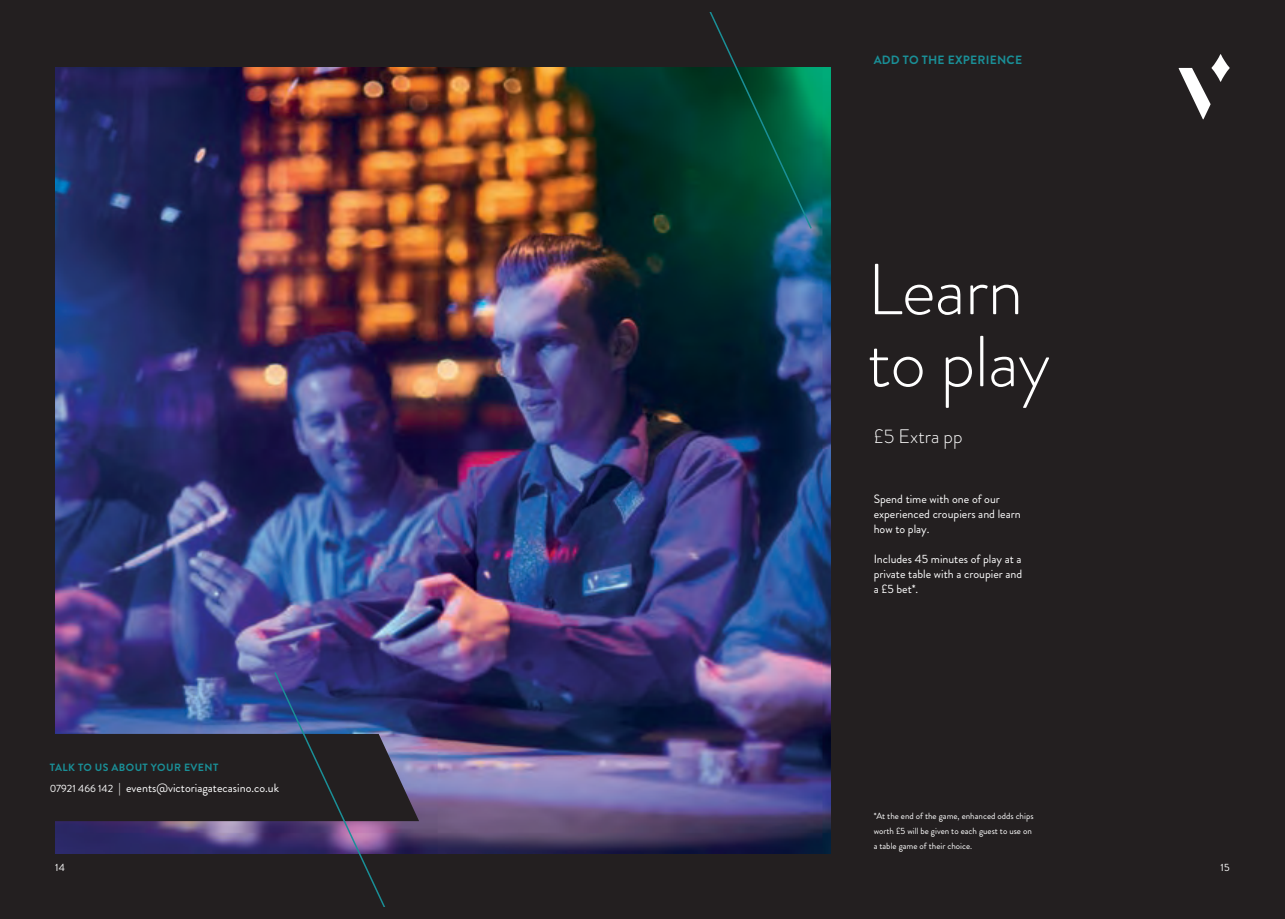
<style>
.page{position:relative;width:1285px;height:919px;background:#fff}
.page>*{position:absolute;margin:0;border:0;box-sizing:border-box;transform-origin:0 0}
.t1{font:300 72px/72px "Brandon Grotesque";letter-spacing:-.01em;color:#fff}
.t2{font:300 19.5px "Brandon Grotesque";color:#fff}
.t3{font:12px/15px "Brandon Grotesque";color:#fff}
.t4{font:700 12px "Brandon Grotesque";letter-spacing:.02em;color:#1a8f97}
.t5{font:700 10.5px "Brandon Grotesque";letter-spacing:.04em;color:#1a8f97}
.t6{font:10.5px "Brandon Grotesque";color:#fff}
.t7{font:9px/15px "Brandon Grotesque";color:#fff}
.s1{font-size:10.5px}
</style>
<div class="page">
<div style="left:0;top:0;width:1284px;height:918px;background:#231f20"></div>
<img style="left:55px;top:67px;width:775px;height:786px">
<svg style="left:629px;top:13px;width:184px;height:217px"></svg>
<svg style="left:1178px;top:54px;width:51px;height:65px"></svg>
<svg style="left:55px;top:733px;width:218px;height:88px"></svg>
<img style="left:273px;top:670px;width:256px;height:236px">
<p class="t4" style="left:873px;top:51px;width:150px">ADD TO THE EXPERIENCE</p>
<h1 class="t1" style="left:867px;top:254px;width:184px">Learn to play</h1>
<h2 class="t2" style="left:873px;top:423px;width:90px">£5 Extra pp</h2>
<p class="t5" style="left:50px;top:759px;width:170px">TALK TO US ABOUT YOUR EVENT</p>
<p class="t3" style="left:50px;top:780px;width:231px"><span class="s1">07921 466 142</span> | events@victoriagatecasino.co.uk</p>
<p class="t3" style="left:873px;top:492px;width:149px">Spend time with one of our experienced croupiers and learn how to play.</p>
<p class="t3" style="left:873px;top:552px;width:150px;text-align:justify">Includes 45 minutes of play at a private table with a croupier and a £5 bet*.</p>
<p class="t7" style="left:873px;top:808px;width:161px">*At the end of the game, enhanced odds chips worth £5 will be given to each guest to use on a table game of their choice.</p>
<p class="t6" style="left:55px;top:859px;width:11px">14</p>
<p class="t6" style="left:1220px;top:859px;width:11px">15</p>
</div>
